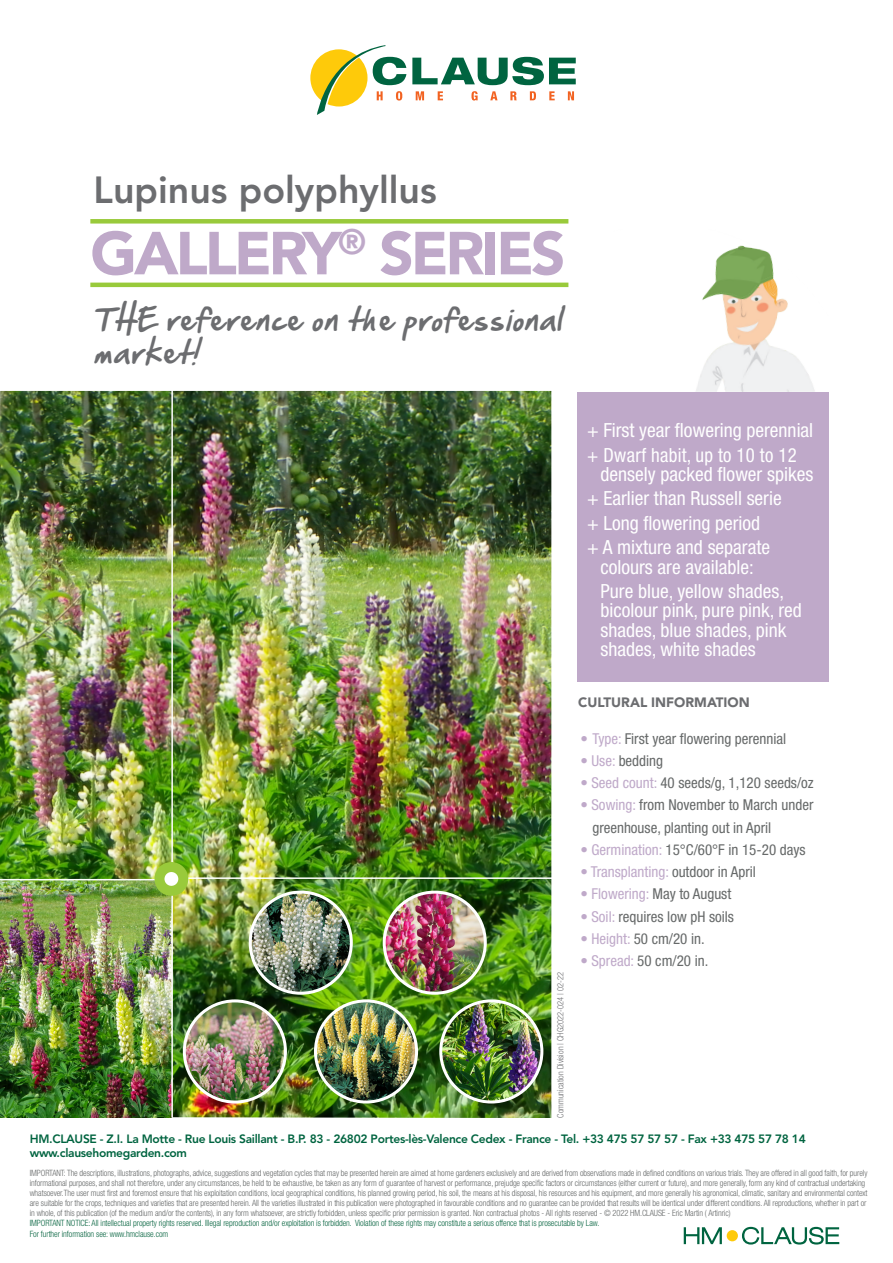
<style>
.page{position:relative;width:893px;height:1263px;background:#fff}
.page>*{position:absolute;margin:0;border:0;box-sizing:border-box;transform-origin:0 0}
.t1{font:900 60px "Avenir LT Pro";letter-spacing:-.05em;color:#bfa9c9}
.t2{font:800 37.5px "Avenir LT Pro";color:#6c6d70}
.t3{font:italic 27.3px/33px "Hand Of Sean";color:#6c6d70;scale:.95 1}
.t4{font:condensed 19.5px/19.5px "Helvetica Neue LT Pro";color:#fff;text-align:center}
.t5{font:condensed 19.5px/19.5px "Helvetica Neue LT Pro";color:#fff;scale:.96 1}
.t6{font:condensed 15px "Helvetica Neue LT Pro";color:#666969}
.t7{font:condensed 15px "Helvetica Neue LT Pro";color:#bfa9c9}
.t8{font:900 13.5px "Avenir LT Pro";color:#6c6d70}
.t9{font:800 12px/13.5px "Avenir LT Pro";letter-spacing:-.025em;color:#006440}
.t10{font:300 condensed 8.7px "Helvetica Neue LT Pro";letter-spacing:-.01em;color:#666969;scale:.96 1}
.t11{font:300 condensed 8.7px/10.2px "Helvetica Neue LT Pro";letter-spacing:-.01em;color:#086541;scale:.96 1}
.t12{font:300 condensed 8.7px "Helvetica Neue LT Pro";color:#6c6d70;scale:.96 1}
.s1{color:#bfa9c9}
.s2{color:#666969}
</style>
<div class="page">
<svg style="left:412px;top:57px;width:164px;height:28px"></svg>
<svg style="left:310px;top:45px;width:96px;height:70px"></svg>
<svg style="left:416px;top:91px;width:8px;height:9px"></svg>
<svg style="left:438px;top:91px;width:5px;height:9px"></svg>
<svg style="left:471px;top:91px;width:7px;height:10px"></svg>
<svg style="left:490px;top:91px;width:7px;height:9px"></svg>
<svg style="left:510px;top:91px;width:7px;height:9px"></svg>
<svg style="left:530px;top:91px;width:6px;height:9px"></svg>
<svg style="left:549px;top:91px;width:6px;height:9px"></svg>
<svg style="left:568px;top:91px;width:6px;height:9px"></svg>
<img style="left:696px;top:245px;width:119px;height:147px">
<div style="left:577px;top:392px;width:252px;height:289px;background:#bfa9c9"></div>
<hr style="left:90px;top:283px;width:478px;height:4px;background:#99ca3b">
<div style="left:90px;top:219px;width:478px;height:5px;background:#99ca3b"></div>
<svg style="left:684px;top:1227px;width:38px;height:17px"></svg>
<svg style="left:742px;top:1227px;width:97px;height:17px"></svg>
<div style="left:727px;top:1230px;width:11px;height:11px;background:#feca0a;border-radius:50%"></div>
<img style="left:0;top:391px;width:551px;height:727px">
<hr style="left:173px;top:877px;width:388px;height:2px;background:#fff">
<img style="left:384px;top:892px;width:101px;height:101px;border-radius:51px">
<div style="left:383px;top:891px;width:104px;height:104px;border:3px solid #fff;border-radius:50%"></div>
<img style="left:184px;top:1001px;width:101px;height:101px;border-radius:51px">
<div style="left:183px;top:999px;width:104px;height:104px;border:3px solid #fff;border-radius:50%"></div>
<img style="left:250px;top:892px;width:101px;height:101px;border-radius:51px">
<div style="left:249px;top:891px;width:104px;height:104px;border:3px solid #fff;border-radius:50%"></div>
<img style="left:315px;top:1001px;width:102px;height:101px;border-radius:51px">
<div style="left:314px;top:999px;width:104px;height:104px;border:3px solid #fff;border-radius:50%"></div>
<img style="left:441px;top:1001px;width:101px;height:101px;border-radius:51px">
<div style="left:439px;top:999px;width:104px;height:104px;border:3px solid #fff;border-radius:50%"></div>
<img style="left:0;top:880px;width:171px;height:237px">
<hr style="left:0;top:879px;width:171px;height:1px;background:#fff">
<hr style="left:171px;top:373px;width:2px;height:744px;background:#fff">
<div style="left:159px;top:867px;width:24px;height:24px;background:#fff;border-radius:50%"></div>
<div style="left:154px;top:862px;width:34px;height:34px;border:10px solid #99ca3b;border-radius:50%"></div>
<p class="t2" style="left:94px;top:168px;width:345px">Lupinus polyphyllus</p>
<p class="t1" style="left:90px;top:217px;width:477px">GALLERY<sup>®</sup> SERIES</p>
<p class="t3" style="left:94px;top:302px;width:506px">THE referenceontheprofessional market!</p>
<p class="t4" style="left:587px;top:421px;width:228px">+ First year flowering perennial</p>
<p class="t5" style="left:600px;top:445px;width:223px;text-indent:-14px">+ Dwarf habit, up to 10 to 12 densely packed flower spikes</p>
<p class="t4" style="left:587px;top:489px;width:196px">+ Earlier than Russell serie</p>
<p class="t4" style="left:587px;top:513px;width:175px">+ Long flowering period</p>
<p class="t4" style="left:587px;top:537px;width:185px">+ A mixture and separate colours are available:</p>
<p class="t4" style="left:600px;top:581px;width:203px;text-align:left">Pure blue, yellow shades, bicolour pink, pure pink, red shades, blue shades, pink shades, white shades</p>
<p class="t12" style="left:555px;top:1117px;width:153px;rotate:-90deg">Communication Division | CHG2022-024 | 02-22</p>
<p class="t8" style="left:578px;top:694px;width:173px">CULTURAL INFORMATION</p>
<p class="t6" style="left:580px;top:729px;width:207px"><span class="s1">• Type:</span> First year flowering perennial</p>
<p class="t6" style="left:580px;top:752px;width:84px"><span class="s1">• Use:</span> bedding</p>
<p class="t6" style="left:580px;top:774px;width:235px"><span class="s1">• Seed count:</span> 40 seeds/g, 1,120 seeds/oz</p>
<p class="t6" style="left:580px;top:796px;width:235px"><span class="s1">• Sowing:</span> from November to March under</p>
<p class="t6" style="left:592px;top:819px;width:180px">greenhouse, planting out in April</p>
<p class="t6" style="left:580px;top:841px;width:227px"><span class="s1">• Germination:</span> 15°C/60°F in 15-20 days</p>
<p class="t7" style="left:580px;top:863px;width:177px">• Transplanting: <span class="s2">outdoor in April</span></p>
<p class="t7" style="left:580px;top:885px;width:152px">• Flowering: <span class="s2">May to August</span></p>
<p class="t6" style="left:580px;top:908px;width:155px"><span class="s1">• Soil:</span> requires low pH soils</p>
<p class="t6" style="left:580px;top:930px;width:126px"><span class="s1">• Height:</span> 50 cm/20 in.</p>
<p class="t6" style="left:580px;top:952px;width:129px"><span class="s1">• Spread:</span> 50 cm/20 in.</p>
<p class="t9" style="left:30px;top:1132px;width:778px">HM.CLAUSE - Z.I. La Motte - Rue Louis Saillant - B.P. 83 - 26802 Portes-lès-Valence Cedex - France - Tel. +33 475 57 57 57 - Fax +33 475 57 78 14 www.clausehomegarden.com</p>
<p class="t10" style="left:30px;top:1168px;width:874px">IMPORTANT: The descriptions, illustrations, photographs, advice, suggestions and vegetation cycles that may be presented herein are aimed at home gardeners exclusively and are derived from observations made in defined conditions on various trials. They are offered in all good faith, for purely</p>
<p class="t10" style="left:30px;top:1178px;width:872px">informational purposes, and shall not therefore, under any circumstances, be held to be exhaustive, be taken as any form of guarantee of harvest or performance, prejudge specific factors or circumstances (either current or future), and more generally, form any kind of contractual undertaking</p>
<p class="t10" style="left:30px;top:1188px;width:874px">whatsoever.The user must first and foremost ensure that his exploitation conditions, local geographical conditions, his planned growing period, his soil, the means at his disposal, his resources and his equipment, and more generally his agronomical, climatic, sanitary and environmental context</p>
<p class="t10" style="left:30px;top:1198px;width:873px">are suitable for the crops, techniques and varieties that are presented herein. All the varieties illustrated in this publication were photographed in favourable conditions and no guarantee can be provided that results will be identical under different conditions. All reproductions, whether in part or</p>
<p class="t11" style="left:30px;top:1208px;width:731px"><span class="s2">in whole, of this publication (of the medium and/or the contents), in any form whatsoever, are strictly forbidden, unless specific prior permission is granted. Non contractual photos - All rights reserved - © 2022 HM.CLAUSE - Eric Martin ( Artinric)<br></span>IMPORTANT NOTICE: All intellectual property rights reserved. Illegal reproduction and/or exploitation is forbidden. Violation of these rights may constitute a serious offence that is prosecutable by Law.<br>For further information see: www.hmclause.com</p>
</div>
